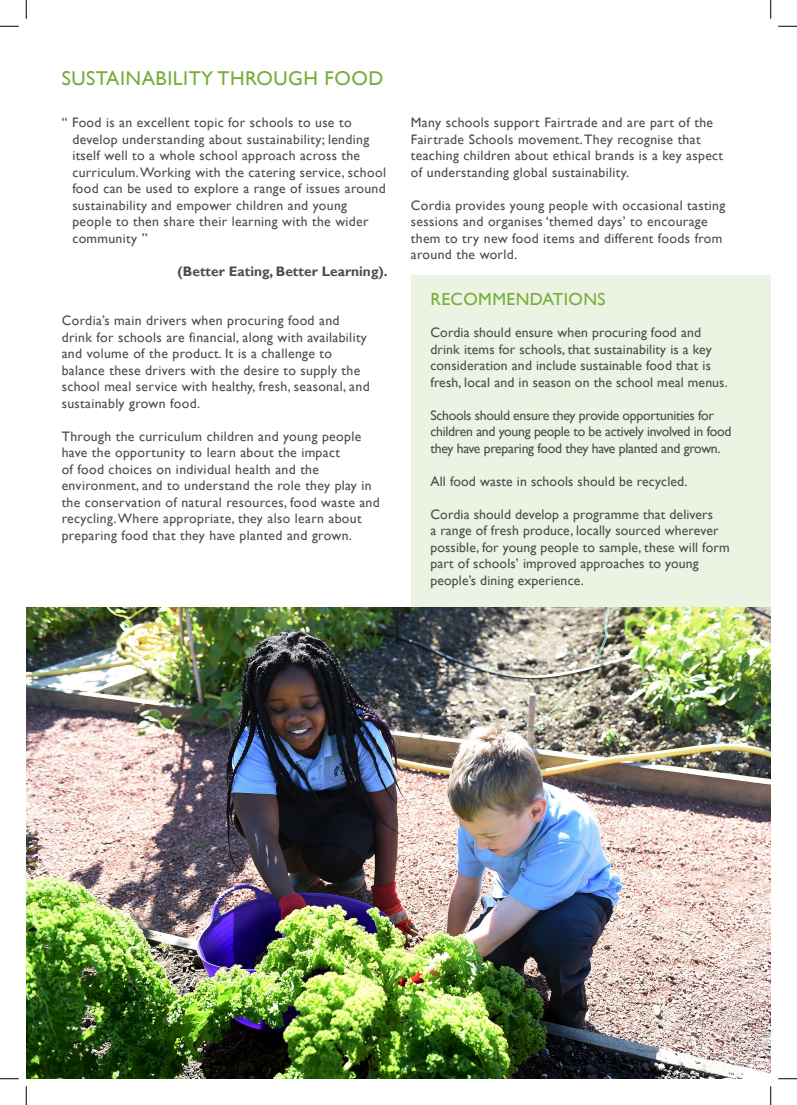
<style>
.page{position:relative;width:797px;height:1105px;background:#fff}
.page>*{position:absolute;margin:0;border:0;box-sizing:border-box;transform-origin:0 0}
.t1{font:20px "Gill Sans";letter-spacing:.025em;color:#77ad3b}
.t2{font:17.5px "Gill Sans";letter-spacing:.025em;color:#77ad3b}
.t3{font:13.75px/16.5px "Gill Sans";letter-spacing:.025em;color:#4b4c4d}
.t4{font:13.75px/16.5px "Gill Sans";letter-spacing:-.02em;color:#4b4c4d}
.t5{font:700 13.75px "Gill Sans";color:#4b4c4d}
</style>
<div class="page">
<div style="left:411px;top:275px;width:359px;height:385px;background:#ebf3e2"></div>
<img style="left:26px;top:608px;width:744px;height:471px">
<svg style="left:0;top:25px;width:19px;height:2px"></svg>
<svg style="left:778px;top:25px;width:19px;height:2px"></svg>
<svg style="left:0;top:1078px;width:19px;height:1px"></svg>
<svg style="left:778px;top:1078px;width:19px;height:1px"></svg>
<svg style="left:25px;top:0;width:2px;height:19px"></svg>
<svg style="left:25px;top:1086px;width:2px;height:19px"></svg>
<svg style="left:770px;top:0;width:1px;height:19px"></svg>
<svg style="left:770px;top:1086px;width:1px;height:19px"></svg>
<p class="t1" style="left:62px;top:67px;width:323px">SUSTAINABILITY THROUGH FOOD</p>
<p class="t3" style="left:62px;top:115px;width:291px">“ Food is an excellent topic for schools to use to</p>
<p class="t3" style="left:72px;top:131px;width:315px">develop understanding about sustainability; lending itself well to a whole school approach across the curriculum. Working with the catering service, school food can be used to explore a range of issues around sustainability and empower children and young people to then share their learning with the wider community ”</p>
<p class="t5" style="left:177px;top:263px;width:211px">(Better Eating, Better Learning).</p>
<p class="t3" style="left:62px;top:313px;width:309px">Cordia’s main drivers when procuring food and drink for schools are financial, along with availability and volume of the product. It is a challenge to balance these drivers with the desire to supply the school meal service with healthy, fresh, seasonal, and sustainably grown food.</p>
<p class="t3" style="left:62px;top:428px;width:320px">Through the curriculum children and young people have the opportunity to learn about the impact<br>of food choices on individual health and the environment, and to understand the role they play in the conservation of natural resources, food waste and recycling. Where appropriate, they also learn about preparing food that they have planted and grown.</p>
<p class="t3" style="left:411px;top:115px;width:314px">Many schools support Fairtrade and are part of the Fairtrade Schools movement. They recognise that teaching children about ethical brands is a key aspect of understanding global sustainability.</p>
<p class="t3" style="left:411px;top:197px;width:316px">Cordia provides young people with occasional tasting sessions and organises ‘themed days’ to encourage them to try new food items and different foods from around the world.</p>
<p class="t2" style="left:430px;top:289px;width:177px">RECOMMENDATIONS</p>
<p class="t3" style="left:430px;top:325px;width:299px">Cordia should ensure when procuring food and drink items for schools, that sustainability is a key consideration and include sustainable food that is fresh, local and in season on the school meal menus.</p>
<p class="t4" style="left:430px;top:407px;width:302px">Schools should ensure they provide opportunities for children and young people to be actively involved in food they have preparing food they have planted and grown.</p>
<p class="t3" style="left:430px;top:473px;width:258px">All food waste in schools should be recycled.</p>
<p class="t3" style="left:430px;top:506px;width:301px">Cordia should develop a programme that delivers<br>a range of fresh produce, locally sourced wherever possible, for young people to sample, these will form part of schools’ improved approaches to young people’s dining experience.</p>
</div>
